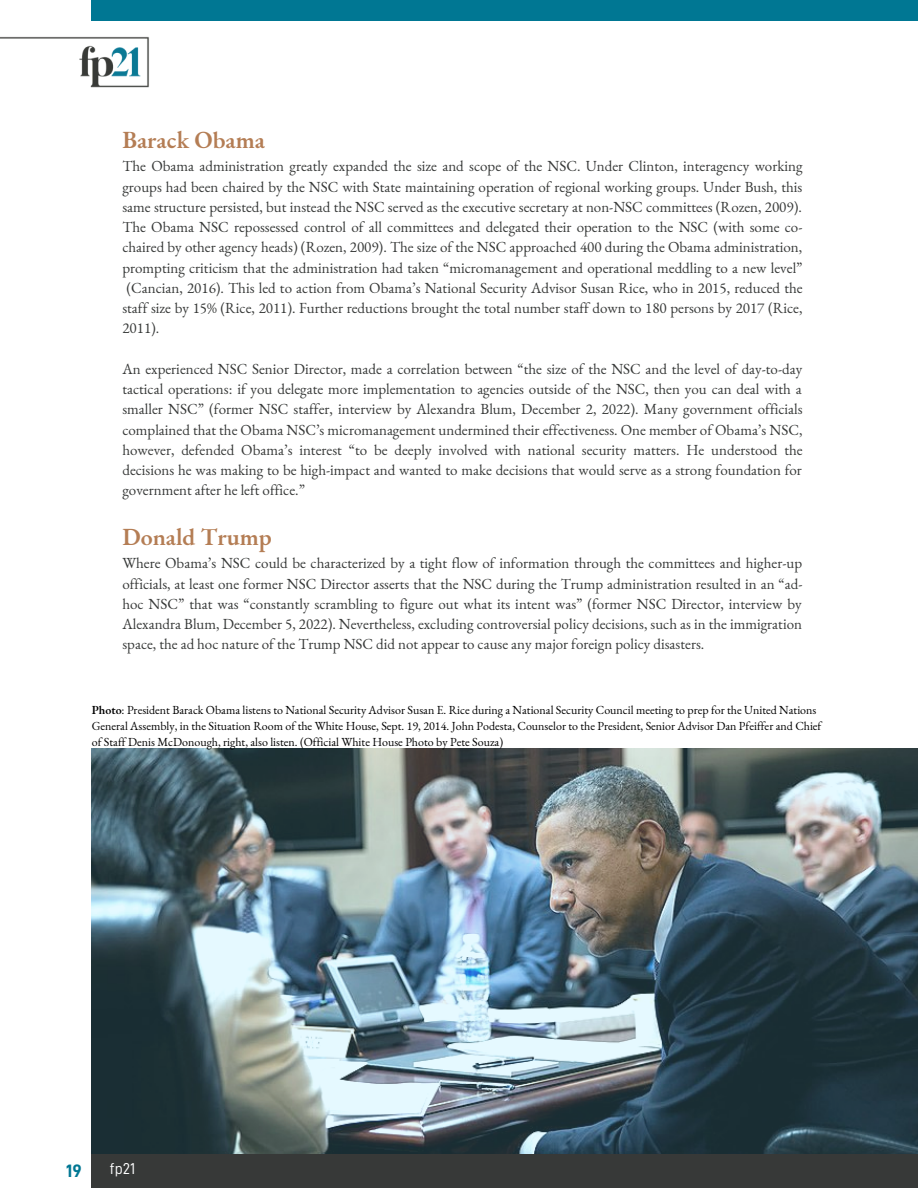
<style>
.page{position:relative;width:918px;height:1188px;background:#fff}
.page>*{position:absolute;margin:0;border:0;box-sizing:border-box;transform-origin:0 0}
.t1{font:600 24px "EB Garamond";color:#b47d54}
.t2{font:18px "D DIN Bold";color:#007793}
.t3{font:15.75px "D DIN";color:#fff}
.t4{font:15px/20.2px "EB Garamond";color:#373938;text-align:justify}
.t5{font:12px/16px "EB Garamond";color:#000}
.s1{font-weight:600}
</style>
<div class="page">
<div style="left:92px;top:0;width:826px;height:20px;background:#007793"></div>
<img style="left:0;top:36px;width:149px;height:52px">
<img style="left:92px;top:749px;width:826px;height:405px">
<div style="left:92px;top:1154px;width:826px;height:34px;background:#373938"></div>
<h1 class="t1" style="left:122px;top:124px;width:144px">Barack Obama</h1>
<p class="t4" style="left:122px;top:156px;width:682px">The Obama administration greatly expanded the size and scope of the NSC. Under Clinton, interagency working groups had been chaired by the NSC with State maintaining operation of regional working groups. Under Bush, this same structure persisted, but instead the NSC served as the executive secretary at non-NSC committees (Rozen, 2009).<br>The Obama NSC repossessed control of all committees and delegated their operation to the NSC (with some co&shy;chaired by other agency heads) (Rozen, 2009). The size of the NSC approached 400 during the Obama administration, prompting criticism that the administration had taken “micromanagement and operational meddling to a new level” (Cancian, 2016). This led to action from Obama’s National Security Advisor Susan Rice, who in 2015, reduced the staff size by 15% (Rice, 2011). Further reductions brought the total number staff down to 180 persons by 2017 (Rice, 2011).</p>
<p class="t4" style="left:122px;top:358px;width:682px">An experienced NSC Senior Director, made a correlation between “the size of the NSC and the level of day-to-day tactical operations: if you delegate more implementation to agencies outside of the NSC, then you can deal with a smaller NSC” (former NSC staffer, interview by Alexandra Blum, December 2, 2022). Many government officials complained that the Obama NSC’s micromanagement undermined their effectiveness. One member of Obama’s NSC, however, defended Obama’s interest “to be deeply involved with national security matters. He understood the decisions he was making to be high-impact and wanted to make decisions that would serve as a strong foundation for government after he left office.”</p>
<h1 class="t1" style="left:122px;top:521px;width:151px">Donald Trump</h1>
<p class="t4" style="left:122px;top:553px;width:682px">Where Obama’s NSC could be characterized by a tight flow of information through the committees and higher-up officials, at least one former NSC Director asserts that the NSC during the Trump administration resulted in an “ad&shy;hoc NSC” that was “constantly scrambling to figure out what its intent was” (former NSC Director, interview by Alexandra Blum, December 5, 2022). Nevertheless, excluding controversial policy decisions, such as in the immigration space, the ad hoc nature of the Trump NSC did not appear to cause any major foreign policy disasters.</p>
<p class="t5" style="left:92px;top:702px;width:731px"><span class="s1">Photo</span>: President Barack Obama listens to National Security Advisor Susan E. Rice during a National Security Council meeting to prep for the United Nations<br>General Assembly, in the Situation Room of the White House, Sept. 19, 2014. John Podesta, Counselor to the President, Senior Advisor Dan Pfeiffer and Chief of Staff Denis McDonough, right, also listen. (Official White House Photo by Pete Souza)</p>
<p class="t2" style="left:66px;top:1162px;width:17px">19</p>
<p class="t3" style="left:110px;top:1161px;width:27px">fp21</p>
</div>
